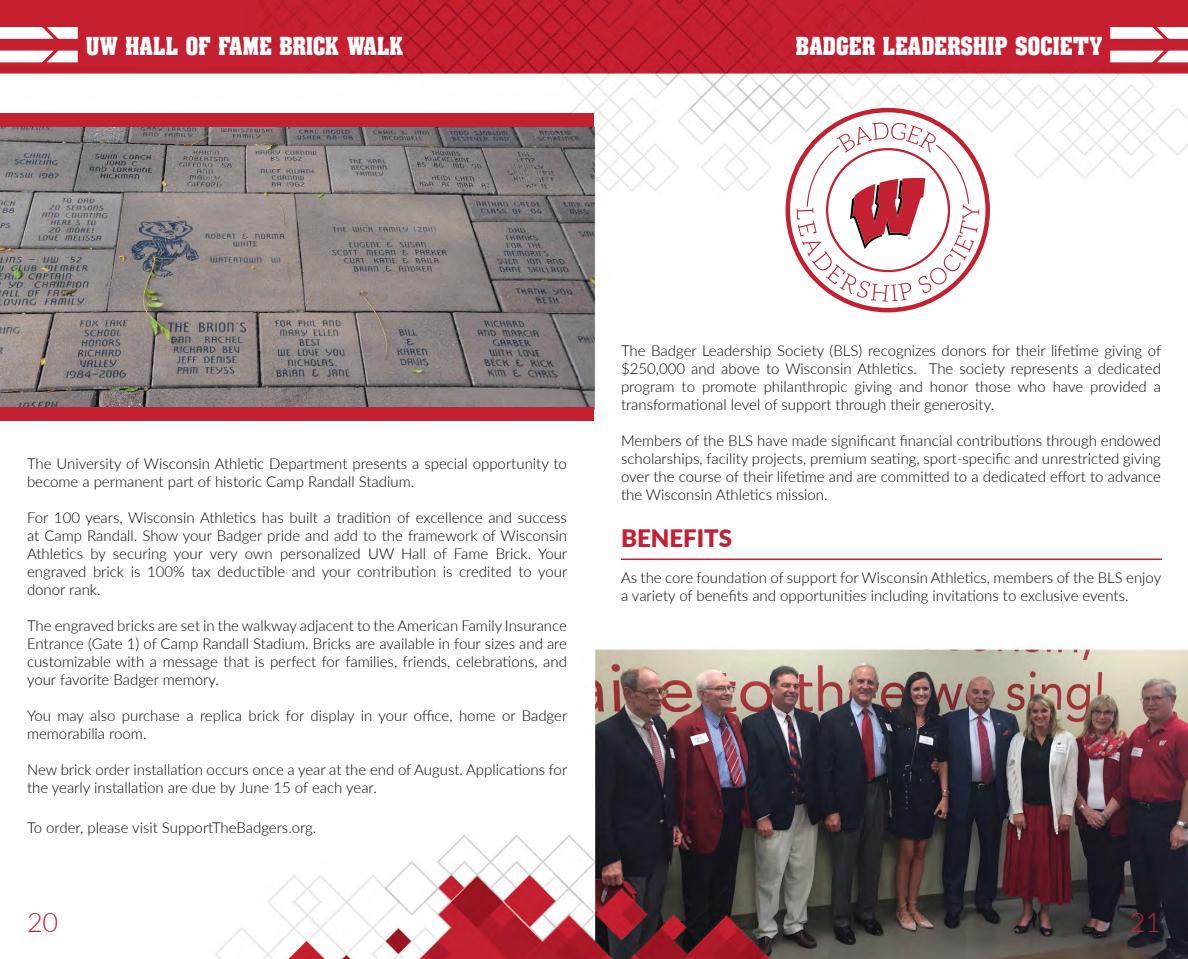
<style>
.page{position:relative;width:1188px;height:959px;background:#fff}
.page>*{position:absolute;margin:0;border:0;box-sizing:border-box;transform-origin:0 0}
.t1{font:27px "W Isconsin";letter-spacing:.025em;color:#fff}
.t2{font:300 27px "Lato";color:#c32032}
.t3{font:900 24px "Lato";color:#c32032}
.t4{font:300 15px/18px "Lato";color:#000;text-align:justify}
</style>
<div class="page">
<img style="left:0;top:0;width:1188px;height:958px">
<svg style="left:1110px;top:27px;width:78px;height:35px"></svg>
<svg style="left:0;top:27px;width:78px;height:35px"></svg>
<svg style="left:786px;top:108px;width:204px;height:204px"></svg>
<hr style="left:621px;top:558px;width:541px;height:2px;background:#c32032">
<div style="left:0;top:113px;width:594px;height:14px;background:#c32032"></div>
<div style="left:0;top:407px;width:594px;height:14px;background:#c32032"></div>
<p class="t1" style="left:86px;top:31px;width:319px">UW HALL OF FAME BRICK WALK</p>
<p class="t1" style="left:797px;top:31px;width:308px">BADGER LEADERSHIP SOCIETY</p>
<p class="t4" style="left:27px;top:454px;width:541px">The University of Wisconsin Athletic Department presents a special opportunity to become a permanent part of historic Camp Randall Stadium.</p>
<p class="t4" style="left:27px;top:508px;width:542px">For 100 years, Wisconsin Athletics has built a tradition of excellence and success at Camp Randall. Show your Badger pride and add to the framework of Wisconsin Athletics by securing your very own personalized UW Hall of Fame Brick. Your engraved brick is 100% tax deductible and your contribution is credited to your donor rank.</p>
<p class="t4" style="left:27px;top:616px;width:541px">The engraved bricks are set in the walkway adjacent to the American Family Insurance Entrance (Gate 1) of Camp Randall Stadium. Bricks are available in four sizes and are customizable with a message that is perfect for families, friends, celebrations, and your favorite Badger memory.</p>
<p class="t4" style="left:27px;top:706px;width:542px">You may also purchase a replica brick for display in your office, home or Badger memorabilia room.</p>
<p class="t4" style="left:27px;top:760px;width:542px">New brick order installation occurs once a year at the end of August. Applications for the yearly installation are due by June 15 of each year.</p>
<p class="t4" style="left:27px;top:818px;width:291px">To order, please visit SupportTheBadgers.org.</p>
<p class="t4" style="left:621px;top:341px;width:542px">The Badger Leadership Society (BLS) recognizes donors for their lifetime giving of $250,000 and above to Wisconsin Athletics. The society represents a dedicated program to promote philanthropic giving and honor those who have provided a transformational level of support through their generosity.</p>
<p class="t4" style="left:621px;top:431px;width:541px">Members of the BLS have made significant financial contributions through endowed scholarships, facility projects, premium seating, sport-specific and unrestricted giving over the course of their lifetime and are committed to a dedicated effort to advance the Wisconsin Athletics mission.</p>
<p class="t3" style="left:621px;top:520px;width:113px">BENEFITS</p>
<p class="t4" style="left:621px;top:568px;width:542px">As the core foundation of support for Wisconsin Athletics, members of the BLS enjoy a variety of benefits and opportunities including invitations to exclusive events.</p>
<p class="t2" style="left:27px;top:903px;width:33px">20</p>
<p class="t2" style="left:1130px;top:903px;width:33px">21</p>
</div>
